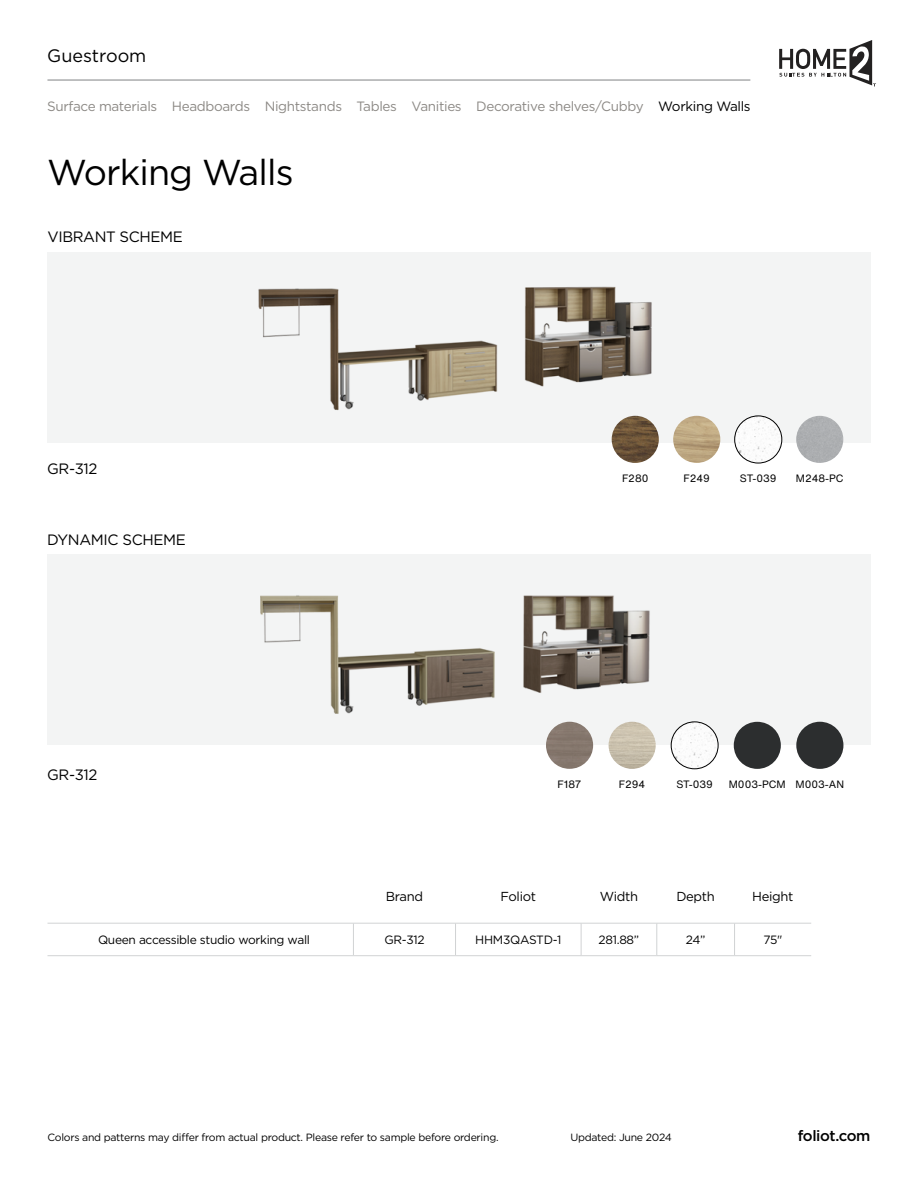
<style>
.page{position:relative;width:918px;height:1188px;background:#fff}
.page>*{position:absolute;margin:0;border:0;box-sizing:border-box;transform-origin:0 0}
.t1{font:36px "Gotham";letter-spacing:-.025em;color:#000}
.t2{font:18px "Gotham";color:#000}
.t3{font:15px "Gotham";letter-spacing:-.025em;color:#000}
.t4{font:500 15px "Gotham";letter-spacing:-.025em;color:#000}
.t5{font:13.5px "Gotham";letter-spacing:-.025em;color:#8c8985}
.t6{font:13.05px "Gotham";letter-spacing:-.025em;color:#000}
.t7{font:12px "Gotham";letter-spacing:-.025em;color:#000}
.t8{font:10.5px "Gotham";letter-spacing:-.025em;color:#000}
.t9{font:10.5px "Helvetica Now Text";color:#000}
.s1{color:#000}
</style>
<div class="page">
<hr style="left:47px;top:80px;width:703px;height:1px;background:#808285">
<svg style="left:779px;top:40px;width:97px;height:46px"></svg>
<svg style="left:48px;top:922px;width:763px;height:1px"></svg>
<hr style="left:353px;top:923px;width:1px;height:33px;background:#d1d3d4">
<hr style="left:455px;top:923px;width:1px;height:33px;background:#d1d3d4">
<hr style="left:48px;top:923px;width:305px;height:1px;background:#d1d3d4">
<hr style="left:353px;top:923px;width:103px;height:1px;background:#d1d3d4">
<hr style="left:456px;top:923px;width:125px;height:1px;background:#d1d3d4">
<hr style="left:48px;top:955px;width:305px;height:1px;background:#d1d3d4">
<hr style="left:353px;top:955px;width:103px;height:1px;background:#d1d3d4">
<hr style="left:456px;top:955px;width:125px;height:1px;background:#d1d3d4">
<hr style="left:581px;top:955px;width:76px;height:1px;background:#d1d3d4">
<hr style="left:657px;top:955px;width:78px;height:1px;background:#d1d3d4">
<hr style="left:735px;top:955px;width:76px;height:1px;background:#d1d3d4">
<hr style="left:581px;top:923px;width:76px;height:1px;background:#d1d3d4">
<hr style="left:581px;top:923px;width:1px;height:33px;background:#d1d3d4">
<hr style="left:657px;top:923px;width:78px;height:1px;background:#d1d3d4">
<hr style="left:657px;top:923px;width:1px;height:33px;background:#d1d3d4">
<hr style="left:735px;top:923px;width:76px;height:1px;background:#d1d3d4">
<hr style="left:734px;top:923px;width:1px;height:33px;background:#d1d3d4">
<div style="left:47px;top:253px;width:823px;height:190px;background:#f3f4f4"></div>
<div style="left:47px;top:555px;width:823px;height:190px;background:#f3f4f4"></div>
<img style="left:258px;top:286px;width:394px;height:134px">
<img style="left:260px;top:595px;width:390px;height:129px">
<img style="left:612px;top:416px;width:47px;height:47px;border-radius:24px">
<div style="left:546px;top:722px;width:47px;height:47px;background:#86786e;border-radius:24px"></div>
<img style="left:673px;top:416px;width:47px;height:47px;border-radius:24px">
<img style="left:609px;top:722px;width:47px;height:47px;border-radius:24px">
<div style="left:796px;top:722px;width:47px;height:47px;background:#2c2e2f;border-radius:24px"></div>
<div style="left:796px;top:416px;width:47px;height:47px;background:#adafb1;border-radius:24px"></div>
<div style="left:734px;top:722px;width:47px;height:47px;background:#2c2e2f;border-radius:24px"></div>
<img style="left:735px;top:416px;width:47px;height:47px;border-radius:24px">
<div style="left:735px;top:416px;width:47px;height:47px;border:1px solid #000;border-radius:50%"></div>
<img style="left:671px;top:722px;width:47px;height:47px;border-radius:23px">
<div style="left:671px;top:722px;width:47px;height:47px;border:1px solid #000;border-radius:50%"></div>
<h2 class="t2" style="left:47px;top:44px;width:101px">Guestroom</h2>
<p class="t5" style="left:47px;top:98px;width:705px">Surface materials Headboards Nightstands Tables Vanities Decorative shelves/Cubby <span class="s1">Working Walls</span></p>
<h1 class="t1" style="left:47px;top:149px;width:248px">Working Walls</h1>
<h3 class="t3" style="left:48px;top:227px;width:137px">VIBRANT SCHEME</h3>
<h3 class="t3" style="left:47px;top:459px;width:52px">GR-312</h3>
<h3 class="t3" style="left:47px;top:530px;width:140px">DYNAMIC SCHEME</h3>
<h3 class="t3" style="left:47px;top:765px;width:52px">GR-312</h3>
<p class="t9" style="left:622px;top:471px;width:28px">F280</p>
<p class="t9" style="left:684px;top:471px;width:28px">F249</p>
<p class="t9" style="left:740px;top:471px;width:38px">ST-039</p>
<p class="t9" style="left:796px;top:471px;width:49px">M248-PC</p>
<p class="t9" style="left:558px;top:776px;width:26px">F187</p>
<p class="t9" style="left:677px;top:776px;width:38px">ST-039</p>
<p class="t9" style="left:619px;top:776px;width:28px">F294</p>
<p class="t9" style="left:796px;top:776px;width:50px">M003-AN</p>
<p class="t9" style="left:729px;top:776px;width:59px">M003-PCM</p>
<p class="t6" style="left:386px;top:888px;width:39px">Brand</p>
<p class="t6" style="left:501px;top:888px;width:37px">Foliot</p>
<p class="t6" style="left:600px;top:888px;width:40px">Width</p>
<p class="t6" style="left:676px;top:888px;width:40px">Depth</p>
<p class="t6" style="left:752px;top:888px;width:43px">Height</p>
<p class="t7" style="left:98px;top:932px;width:214px">Queen accessible studio working wall</p>
<p class="t7" style="left:384px;top:932px;width:42px">GR-312</p>
<p class="t7" style="left:475px;top:932px;width:87px">HHM3QASTD-1</p>
<p class="t7" style="left:599px;top:932px;width:42px">281.88”</p>
<p class="t7" style="left:686px;top:932px;width:21px">24”</p>
<p class="t7" style="left:764px;top:932px;width:20px">75"</p>
<p class="t8" style="left:47px;top:1130px;width:453px">Colors and patterns may differ from actual product. Please refer to sample before ordering.</p>
<p class="t8" style="left:570px;top:1130px;width:103px">Updated: June 2024</p>
<h3 class="t4" style="left:798px;top:1126px;width:74px">foliot.com</h3>
</div>
